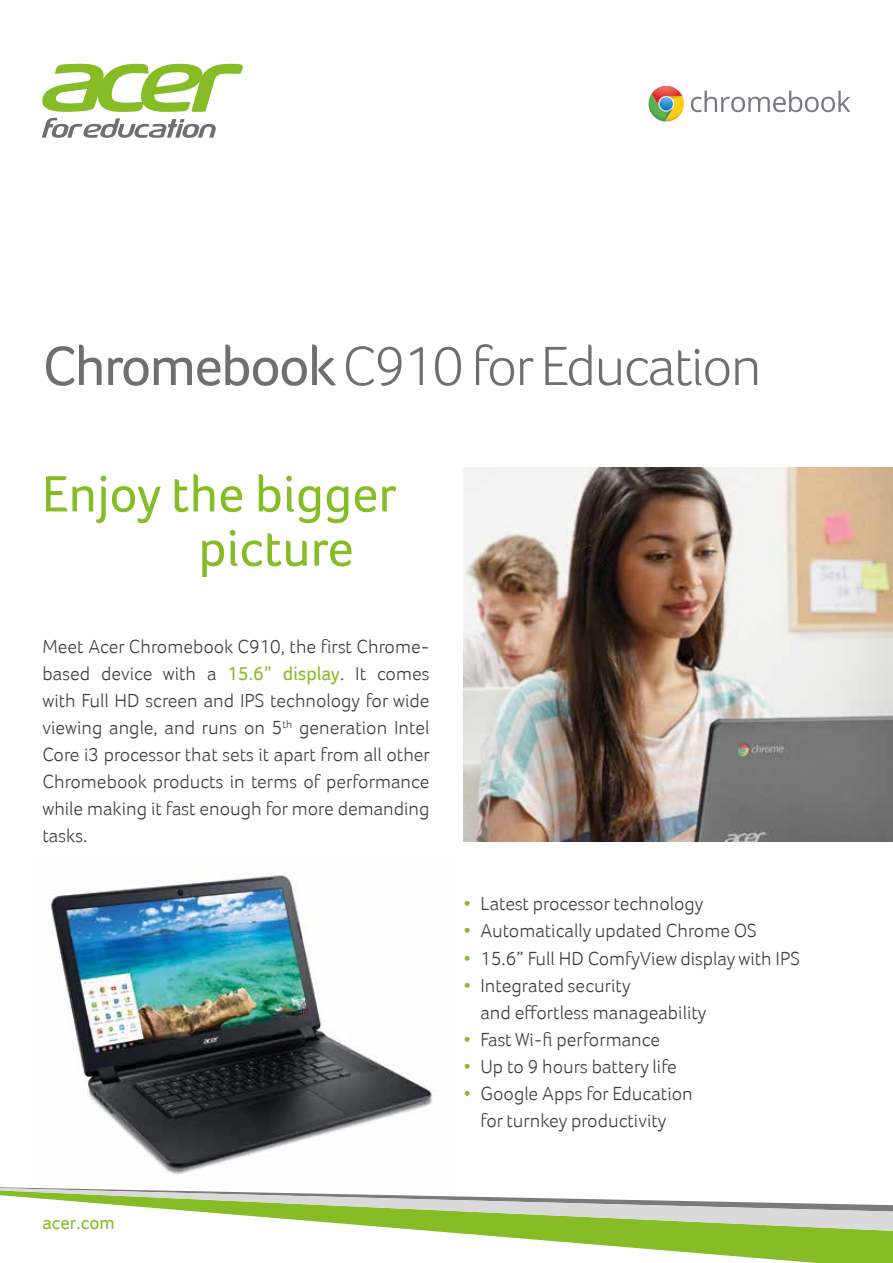
<style>
.page{position:relative;width:893px;height:1263px;background:#fff}
.page>*{position:absolute;margin:0;border:0;box-sizing:border-box;transform-origin:0 0}
.t1{font:300 57px "Acer Foco";letter-spacing:-.03em;color:#706f6f}
.t2{font:52.5px/54.3px "Acer Foco";color:#86bc25}
.t3{font:300 19.5px/27px "Acer Foco";color:#3c3c3b;text-align:justify}
.t4{font:18.75px "Acer Foco";color:#86bc25}
.s1{font-weight:400}
.s2{font-weight:400;color:#86bc25}
.s3{color:#86bc25}
</style>
<div class="page">
<svg style="left:42px;top:64px;width:201px;height:48px"></svg>
<svg style="left:42px;top:118px;width:174px;height:20px"></svg>
<svg style="left:444px;top:1232px;width:449px;height:31px;fill:#86bc25"></svg>
<svg style="left:0;top:1187px;width:893px;height:45px"></svg>
<svg style="left:691px;top:91px;width:159px;height:21px"></svg>
<svg style="left:648px;top:86px;width:36px;height:36px"></svg>
<img style="left:51px;top:873px;width:386px;height:302px">
<img style="left:463px;top:468px;width:430px;height:374px">
<h1 class="t1" style="left:43px;top:333px;width:721px"><span class="s1">Chromebook</span> C910 for Education</h1>
<h2 class="t2" style="left:198px;top:466px;width:200px;text-indent:-157px">Enjoy the bigger picture</h2>
<p class="t3" style="left:43px;top:633px;width:389px">Meet Acer Chromebook C910, the first Chrome&shy;based device with a <span class="s2">15.6” display</span>. It comes with Full HD screen and IPS technology for wide viewing angle, and runs on 5<sup>th</sup> generation Intel Core i3 processor that sets it apart from all other Chromebook products in terms of performance while making it fast enough for more demanding tasks.</p>
<p class="t3" style="left:463px;top:890px;width:241px"><span class="s3">•</span> Latest processor technology</p>
<p class="t3" style="left:463px;top:917px;width:295px"><span class="s3">•</span> Automatically updated Chrome OS</p>
<p class="t3" style="left:463px;top:944px;width:338px"><span class="s3">•</span> 15.6” Full HD ComfyView display with IPS</p>
<p class="t3" style="left:480px;top:971px;width:227px;text-indent:-17px"><span class="s3">•</span> Integrated security<br>and effortless manageability</p>
<p class="t3" style="left:463px;top:1025px;width:198px"><span class="s3">•</span> Fast Wi-fi performance</p>
<p class="t3" style="left:463px;top:1052px;width:215px"><span class="s3">•</span> Up to 9 hours battery life</p>
<p class="t3" style="left:463px;top:1079px;width:231px;text-align:center"><span class="s3">•</span> Google Apps for Education for turnkey productivity</p>
<p class="t4" style="left:43px;top:1212px;width:74px">acer.com</p>
</div>
